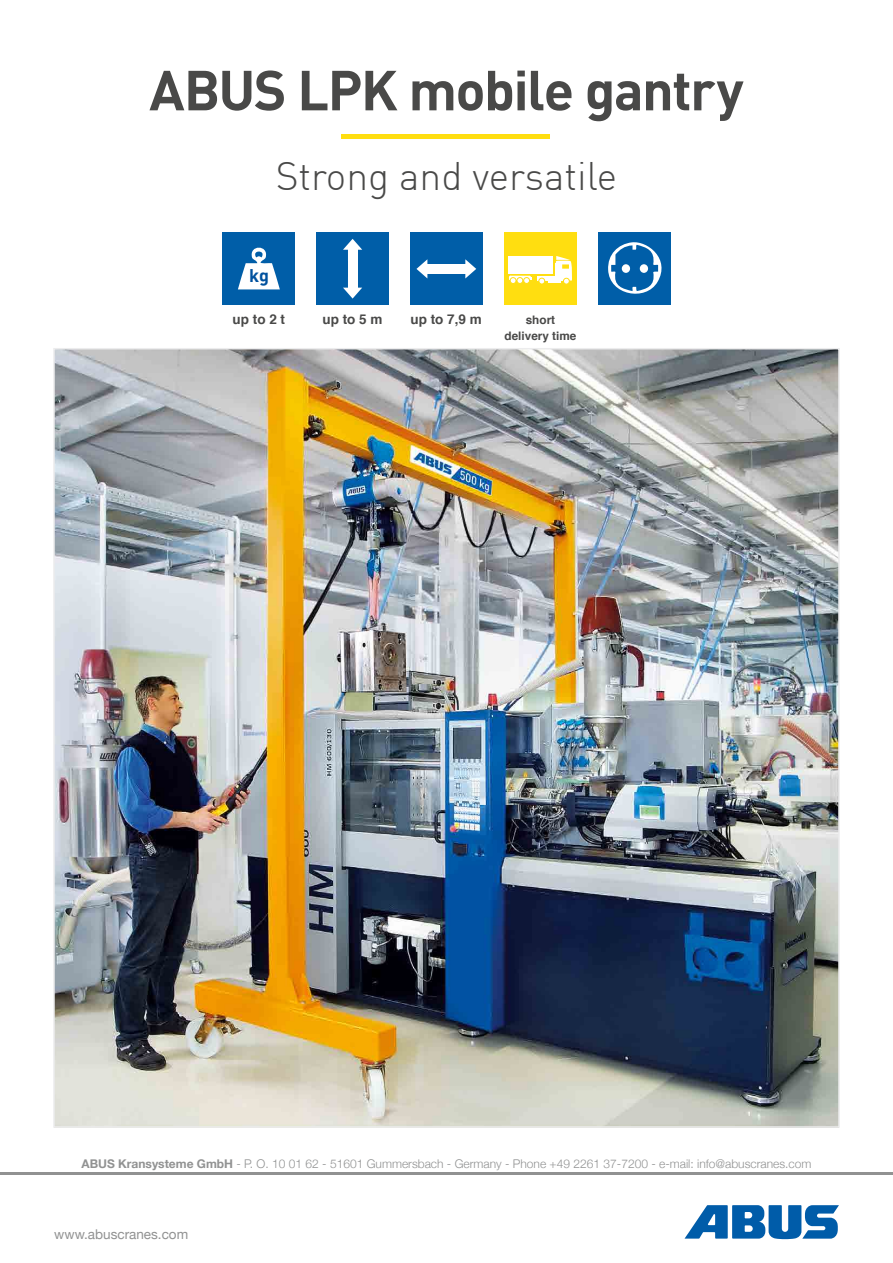
<style>
.page{position:relative;width:893px;height:1263px;background:#fff}
.page>*{position:absolute;margin:0;border:0;box-sizing:border-box;transform-origin:0 0}
.t1{font:700 55.5px "DIN";letter-spacing:-.03em;color:#494948}
.t2{font:300 39px "DIN";color:#494948}
.t3{font:700 18px "DIN";color:#00519e}
.t4{font:700 13.5px "Helvetica";color:#494948}
.t5{font:13.5px "Helvetica Neue";color:#919292}
.t6{font:300 12px "Helvetica Neue";color:#919292}
.t7{font:700 11.7px/16.2px "Helvetica";color:#494948;text-align:center}
.s1{font-weight:700}
</style>
<div class="page">
<svg style="left:684px;top:1205px;width:155px;height:34px"></svg>
<div style="left:223px;top:232px;width:72px;height:73px;background:#005ea8"></div>
<svg style="left:238px;top:247px;width:42px;height:42px"></svg>
<div style="left:410px;top:233px;width:72px;height:72px;background:#005ea8"></div>
<svg style="left:465px;top:259px;width:11px;height:19px"></svg>
<svg style="left:416px;top:259px;width:12px;height:19px"></svg>
<div style="left:427px;top:264px;width:39px;height:10px;background:#fff"></div>
<div style="left:316px;top:232px;width:73px;height:73px;background:#005ea8"></div>
<svg style="left:343px;top:239px;width:19px;height:22px"></svg>
<svg style="left:343px;top:277px;width:19px;height:22px"></svg>
<div style="left:348px;top:248px;width:9px;height:40px;background:#fff"></div>
<div style="left:504px;top:232px;width:73px;height:73px;background:#ffde10"></div>
<div style="left:507px;top:256px;width:48px;height:19px;background:#fff"></div>
<svg style="left:537px;top:256px;width:35px;height:28px"></svg>
<div style="left:538px;top:278px;width:7px;height:6px;border:1px solid #ffde10;border-radius:50%"></div>
<div style="left:517px;top:277px;width:6px;height:7px;border:1px solid #ffde10;border-radius:50%"></div>
<div style="left:523px;top:277px;width:7px;height:7px;border:1px solid #ffde10;border-radius:50%"></div>
<div style="left:510px;top:277px;width:6px;height:7px;border:1px solid #ffde10;border-radius:50%"></div>
<svg style="left:509px;top:276px;width:22px;height:7px"></svg>
<div style="left:598px;top:233px;width:72px;height:72px;background:#005ea8"></div>
<svg style="left:608px;top:242px;width:54px;height:52px"></svg>
<div style="left:622px;top:264px;width:8px;height:9px;background:#fff;border-radius:50%"></div>
<div style="left:640px;top:264px;width:8px;height:9px;background:#fff;border-radius:50%"></div>
<img style="left:56px;top:351px;width:781px;height:774px">
<hr style="left:341px;top:135px;width:209px;height:4px;background:#ffde10">
<hr style="left:0;top:1173px;width:893px;height:2px;background:#919292">
<h1 class="t1" style="left:149px;top:54px;width:596px">ABUS LPK mobile gantry</h1>
<h2 class="t2" style="left:276px;top:152px;width:343px">Strong and versatile</h2>
<h3 class="t3" style="left:249px;top:263px;width:21px">kg</h3>
<p class="t4" style="left:410px;top:309px;width:73px">up to 7,9 m</p>
<p class="t4" style="left:233px;top:309px;width:54px">up to 2 t</p>
<p class="t4" style="left:322px;top:309px;width:62px">up to 5 m</p>
<p class="t7" style="left:505px;top:312px;width:73px">short delivery time</p>
<p class="t6" style="left:82px;top:1154px;width:731px"><span class="s1">ABUS Kransysteme GmbH</span> - P. O. 10 01 62 - 51601 Gummersbach - Germany - Phone +49 2261 37-7200 - e-mail: info@abuscranes.com</p>
<p class="t5" style="left:54px;top:1223px;width:135px">www.abuscranes.com</p>
</div>
